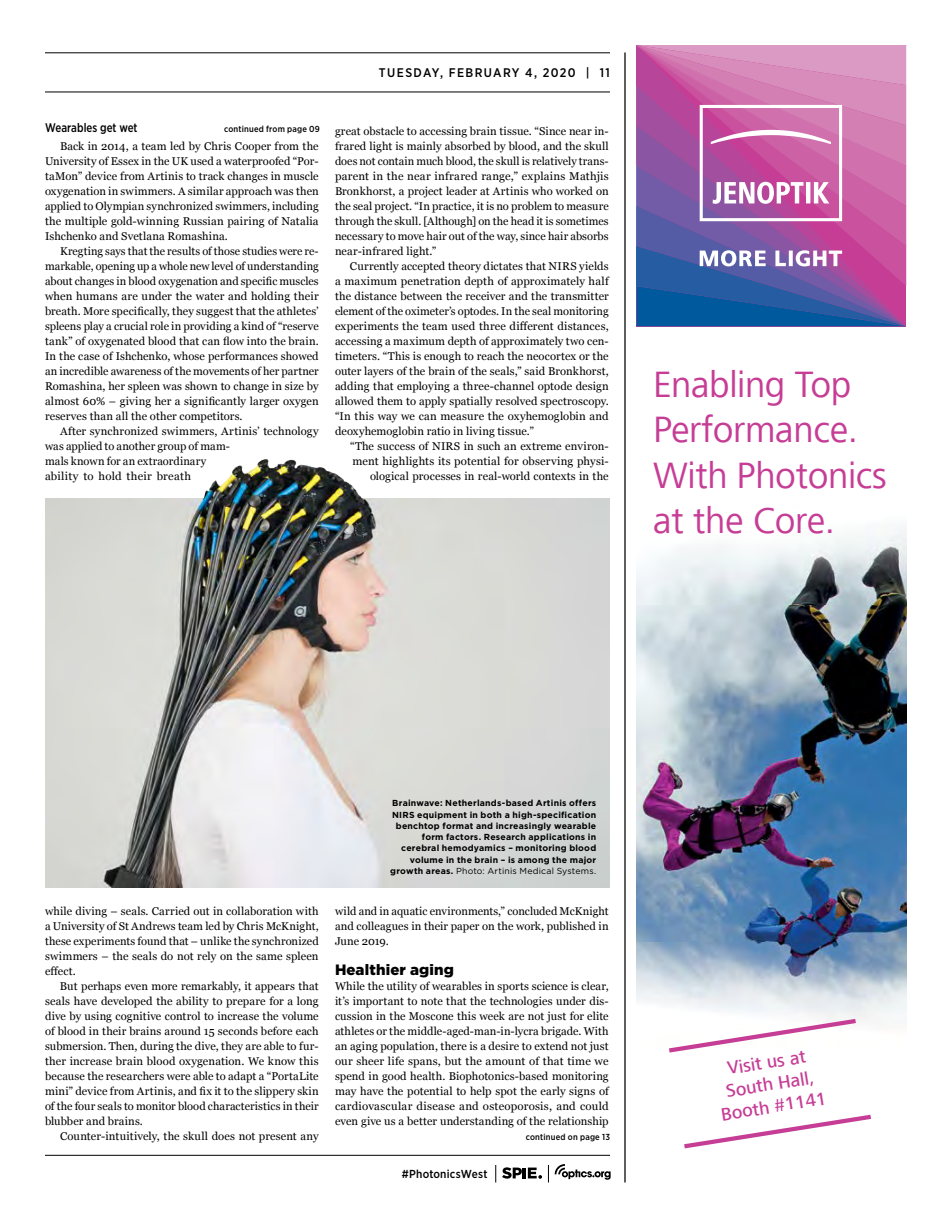
<style>
.page{position:relative;width:945px;height:1215px;background:#fff}
.page>*{position:absolute;margin:0;border:0;box-sizing:border-box;transform-origin:0 0}
.t1{font:37.75px/45.2px "Frutiger Next LT";letter-spacing:-.01em;color:#c63d96}
.t2{font:500 18.62px/22.2px "Frutiger Next LT";color:#c63d96;text-align:center}
.t3{font:900 15px "Gotham";letter-spacing:.01em;color:#000}
.t4{font:500 12.5px "Gotham Narrow";letter-spacing:.105em;color:#000}
.t5{font:500 12.5px "Gotham Narrow";letter-spacing:.005em;color:#000;scale:.9 1}
.t6{font:500 11.62px "Gotham Narrow";letter-spacing:.015em;color:#000}
.t7{font:11.25px/15px "Georgia";letter-spacing:.01em;color:#000;text-align:justify}
.t8{font:700 8.75px/11.2px "Gotham";letter-spacing:.025em;color:#000;text-align:right}
.t9{font:500 8.75px "Gotham Narrow";letter-spacing:.02em;color:#000}
.s1{font-weight:400}
</style>
<div class="page">
<svg style="left:496px;top:1165px;width:46px;height:18px"></svg>
<svg style="left:548px;top:1165px;width:1px;height:18px"></svg>
<svg style="left:555px;top:1164px;width:56px;height:16px"></svg>
<hr style="left:45px;top:1155px;width:565px;height:1px;background:#000">
<hr style="left:45px;top:52px;width:565px;height:1px;background:#000">
<hr style="left:45px;top:92px;width:565px;height:1px;background:#000">
<hr style="left:624px;top:52px;width:2px;height:1130px;background:#000">
<img style="left:45px;top:499px;width:565px;height:388px">
<img style="left:188px;top:459px;width:183px;height:77px">
<img style="left:636px;top:604px;width:270px;height:338px">
<svg style="left:636px;top:942px;width:270px;height:111px"></svg>
<svg style="left:684px;top:1114px;width:187px;height:35px"></svg>
<svg style="left:636px;top:527px;width:270px;height:77px"></svg>
<svg style="left:636px;top:45px;width:271px;height:281px;background:#a16cac"></svg>
<p class="t4" style="left:379px;top:65px;width:233px">TUESDAY, FEBRUARY 4, 2020 | 11</p>
<p class="t5" style="left:45px;top:120px;width:104px">Wearables get wet</p>
<p class="t9" style="left:224px;top:123px;width:97px">continued from page 09</p>
<p class="t7" style="left:45px;top:138px;width:275px;text-indent:15px">Back in 2014, a team led by Chris Cooper from the University of Essex in the UK used a waterproofed “Por&shy;taMon” device from Artinis to track changes in muscle oxygenation in swimmers. A similar approach was then applied to Olympian synchronized swimmers, including the multiple gold-winning Russian pairing of Natalia Ishchenko and Svetlana Romashina.</p>
<p class="t7" style="left:45px;top:243px;width:275px;text-indent:15px">Kregting says that the results of those studies were re&shy;markable, opening up a whole new level of understanding about changes in blood oxygenation and specific muscles when humans are under the water and holding their breath. More specifically, they suggest that the athletes’ spleens play a crucial role in providing a kind of “reserve tank” of oxygenated blood that can flow into the brain.<br>In the case of Ishchenko, whose performances showed an incredible awareness of the movements of her partner Romashina, her spleen was shown to change in size by almost 60% – giving her a significantly larger oxygen reserves than all the other competitors.</p>
<p class="t7" style="left:45px;top:423px;width:275px;text-align:left;text-indent:15px">After synchronized swimmers, Artinis’ technology was applied to another group of mam-<br>mals known for an extraordinary<br>ability to hold their breath</p>
<p class="t7" style="left:335px;top:123px;width:275px">great obstacle to accessing brain tissue. “Since near in&shy;frared light is mainly absorbed by blood, and the skull does not contain much blood, the skull is relatively trans&shy;parent in the near infrared range,” explains Mathjis Bronkhorst, a project leader at Artinis who worked on the seal project. “In practice, it is no problem to measure through the skull. [Although] on the head it is sometimes necessary to move hair out of the way, since hair absorbs near-infrared light.”</p>
<p class="t7" style="left:335px;top:258px;width:275px;text-indent:15px">Currently accepted theory dictates that NIRS yields a maximum penetration depth of approximately half the distance between the receiver and the transmitter element of the oximeter’s optodes. In the seal monitoring experiments the team used three different distances, accessing a maximum depth of approximately two cen&shy;timeters. “This is enough to reach the neocortex or the outer layers of the brain of the seals,” said Bronkhorst, adding that employing a three-channel optode design allowed them to apply spatially resolved spectroscopy. “In this way we can measure the oxyhemoglobin and deoxyhemoglobin ratio in living tissue.”</p>
<p class="t7" style="left:350px;top:438px;width:260px;text-align:right">“The success of NIRS in such an extreme environ&shy;ment highlights its potential for observing physi&shy;ological processes in real-world contexts in the</p>
<h1 class="t1" style="left:653px;top:362px;width:235px">Enabling Top<br>Performance.<br>With Photonics at the Core.</h1>
<p class="t7" style="left:45px;top:903px;width:275px">while diving – seals. Carried out in collaboration with a University of St Andrews team led by Chris McKnight, these experiments found that – unlike the synchronized swimmers – the seals do not rely on the same spleen effect.</p>
<p class="t7" style="left:45px;top:978px;width:275px;text-indent:15px">But perhaps even more remarkably, it appears that seals have developed the ability to prepare for a long dive by using cognitive control to increase the volume of blood in their brains around 15 seconds before each submersion. Then, during the dive, they are able to fur&shy;ther increase brain blood oxygenation. We know this because the researchers were able to adapt a “PortaLite mini” device from Artinis, and fix it to the slippery skin of the four seals to monitor blood characteristics in their blubber and brains.</p>
<p class="t7" style="left:60px;top:1128px;width:260px">Counter-intuitively, the skull does not present any</p>
<p class="t8" style="left:390px;top:797px;width:207px">Brainwave: Netherlands-based Artinis offers NIRS equipment in both a high-specification benchtop format and increasingly wearable form factors. Research applications in cerebral hemodyamics – monitoring blood volume in the brain – is among the major growth areas. <span class="s1">Photo: Artinis Medical Systems.</span></p>
<p class="t7" style="left:335px;top:903px;width:275px">wild and in aquatic environments,” concluded McKnight and colleagues in their paper on the work, published in June 2019.</p>
<h3 class="t3" style="left:335px;top:961px;width:120px">Healthier aging</h3>
<p class="t7" style="left:335px;top:978px;width:275px">While the utility of wearables in sports science is clear, it’s important to note that the technologies under dis&shy;cussion in the Moscone this week are not just for elite athletes or the middle-aged-man-in-lycra brigade. With an aging population, there is a desire to extend not just our sheer life spans, but the amount of that time we spend in good health. Biophotonics-based monitoring may have the potential to help spot the early signs of cardiovascular disease and osteoporosis, and could even give us a better understanding of the relationship</p>
<p class="t6" style="left:402px;top:1166px;width:87px">#PhotonicsWest</p>
<p class="t9" style="left:526px;top:1131px;width:86px">continued on page 13</p>
<h2 class="t2" style="left:712px;top:1059px;width:108px;rotate:-9deg">Visit us at<br>South Hall,<br>Booth #1141</h2>
</div>
